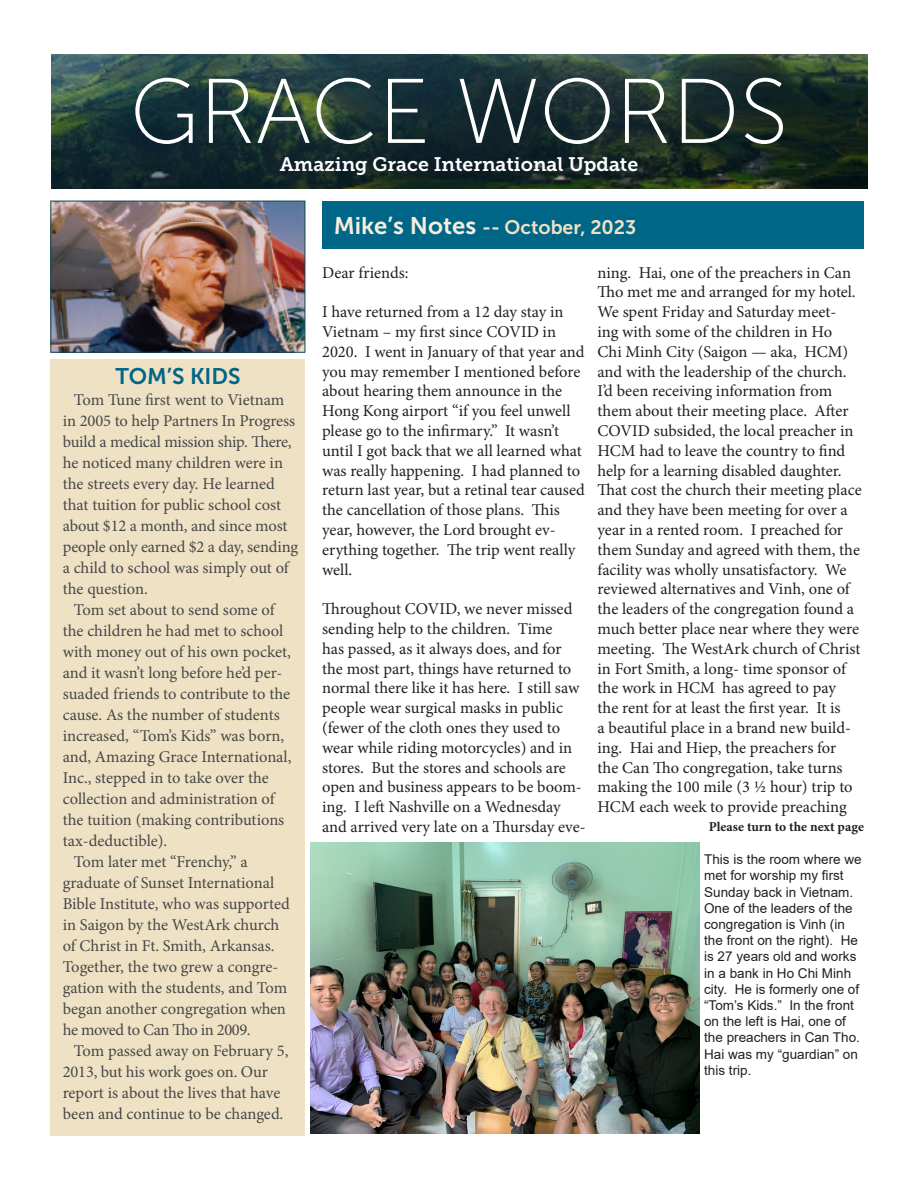
<style>
.page{position:relative;width:918px;height:1188px;background:#fff}
.page>*{position:absolute;margin:0;border:0;box-sizing:border-box;transform-origin:0 0}
.t1{font:91.5px "Museo Sans 100";color:#fff}
.t2{font:22.5px "Museo Sans 700";color:#006687}
.t3{font:19.5px "Museo Slab 700";color:#fff}
.t4{font:19.5px "Museo Sans 700";color:#efe2c4}
.t5{font:16.5px/19.8px "Minion Pro";letter-spacing:-.005em;color:#231f20}
.t6{font:16.5px/21px "Minion Pro";letter-spacing:-.005em;color:#464748}
.t7{font:16.5px "Minion Pro";letter-spacing:-.025em;color:#464748}
.t8{font:13.5px/16.2px "Arial";color:#231f20}
.t9{font:700 13.5px "Minion Pro";color:#231f20}
.s1{font-size:24px;color:#f6eedc}
</style>
<div class="page">
<div style="left:51px;top:360px;width:254px;height:776px;background:#efe2c4"></div>
<img style="left:51px;top:54px;width:816px;height:135px">
<img style="left:53px;top:203px;width:250px;height:147px">
<div style="left:51px;top:201px;width:254px;height:151px;border:1px solid #12474d"></div>
<div style="left:322px;top:201px;width:542px;height:47px;background:#006687"></div>
<img style="left:310px;top:842px;width:389px;height:292px">
<p class="t1" style="left:130px;top:63px;width:660px">GRACE WORDS</p>
<p class="t3" style="left:280px;top:153px;width:360px">Amazing Grace International Update</p>
<p class="t2" style="left:116px;top:364px;width:127px">TOM’S KIDS</p>
<p class="t6" style="left:63px;top:389px;width:237px;text-indent:11px">Tom Tune first went to Vietnam in 2005 to help Partners In Progress build a medical mission ship. There, he noticed many children were in the streets every day. He learned that tuition for public school cost about $12 a month, and since most people only earned $2 a day, sending a child to school was simply out of the question.</p>
<p class="t6" style="left:74px;top:599px;width:202px">Tom set about to send some of</p>
<p class="t6" style="left:63px;top:620px;width:222px">the children he had met to school</p>
<p class="t6" style="left:63px;top:641px;width:230px">with money out of his own pocket,</p>
<p class="t6" style="left:63px;top:662px;width:221px">and it wasn’t long before he’d per-</p>
<p class="t6" style="left:63px;top:683px;width:229px">suaded friends to contribute to the</p>
<p class="t6" style="left:63px;top:704px;width:219px">cause. As the number of students</p>
<p class="t6" style="left:63px;top:725px;width:223px">increased, “Tom’s Kids” was born,</p>
<p class="t6" style="left:63px;top:746px;width:230px">and, Amazing Grace International,</p>
<p class="t6" style="left:63px;top:767px;width:208px">Inc., stepped in to take over the</p>
<p class="t6" style="left:63px;top:788px;width:213px">collection and administration of</p>
<p class="t6" style="left:63px;top:809px;width:223px">the tuition (making contributions</p>
<p class="t6" style="left:63px;top:830px;width:106px">tax-deductible).</p>
<p class="t6" style="left:74px;top:851px;width:175px">Tom later met “Frenchy,” a</p>
<p class="t6" style="left:63px;top:872px;width:213px">graduate of Sunset International</p>
<p class="t6" style="left:63px;top:893px;width:229px">Bible Institute, who was supported</p>
<p class="t6" style="left:63px;top:914px;width:218px">in Saigon by the WestArk church</p>
<p class="t6" style="left:63px;top:935px;width:213px">of Christ in Ft. Smith, Arkansas.</p>
<p class="t6" style="left:63px;top:956px;width:217px">Together, the two grew a congre-</p>
<p class="t6" style="left:63px;top:977px;width:226px">gation with the students, and Tom</p>
<p class="t6" style="left:63px;top:998px;width:225px">began another congregation when</p>
<p class="t7" style="left:63px;top:1019px;width:189px">he moved to Can Tho in 2009.</p>
<p class="t6" style="left:74px;top:1040px;width:216px">Tom passed away on February 5,</p>
<p class="t6" style="left:63px;top:1061px;width:207px">2013, but his work goes on. Our</p>
<p class="t6" style="left:63px;top:1082px;width:219px">report is about the lives that have</p>
<p class="t6" style="left:63px;top:1103px;width:222px">been and continue to be changed.</p>
<p class="t4" style="left:334px;top:216px;width:304px"><span class="s1">Mike’s Notes</span> -- October, 2023</p>
<p class="t5" style="left:322px;top:263px;width:88px">Dear friends:</p>
<p class="t5" style="left:322px;top:302px;width:264px">I have returned from a 12 day stay in Vietnam – my first since COVID in 2020. I went in January of that year and you may remember I mentioned before about hearing them announce in the Hong Kong airport “if you feel unwell please go to the infirmary.” It wasn’t until I got back that we all learned what was really happening. I had planned to return last year, but a retinal tear caused the cancellation of those plans. This year, however, the Lord brought ev&shy;erything together. The trip went really well.</p>
<p class="t5" style="left:322px;top:599px;width:265px">Throughout COVID, we never missed sending help to the children. Time<br>has passed, as it always does, and for the most part, things have returned to normal there like it has here. I still saw people wear surgical masks in public (fewer of the cloth ones they used to wear while riding motorcycles) and in stores. But the stores and schools are open and business appears to be boom&shy;ing. I left Nashville on a Wednesday and arrived very late on a Thursday eve-</p>
<p class="t5" style="left:597px;top:263px;width:266px">ning. Hai, one of the preachers in Can Tho met me and arranged for my hotel.<br>We spent Friday and Saturday meet-<br>ing with some of the children in Ho<br>Chi Minh City (Saigon — aka, HCM) and with the leadership of the church.<br>I’d been receiving information from them about their meeting place. After COVID subsided, the local preacher in HCM had to leave the country to find help for a learning disabled daughter.<br>That cost the church their meeting place and they have been meeting for over a year in a rented room. I preached for them Sunday and agreed with them, the facility was wholly unsatisfactory. We reviewed alternatives and Vinh, one of the leaders of the congregation found a much better place near where they were meeting. The WestArk church of Christ in Fort Smith, a long- time sponsor of the work in HCM has agreed to pay<br>the rent for at least the first year. It is<br>a beautiful place in a brand new build&shy;ing. Hai and Hiep, the preachers for<br>the Can Tho congregation, take turns making the 100 mile (3 ½ hour) trip to HCM each week to provide preaching</p>
<p class="t8" style="left:704px;top:851px;width:159px">This is the room where we met for worship my first<br>Sunday back in Vietnam.<br>One of the leaders of the congregation is Vinh (in the front on the right). He is 27 years old and works in a bank in Ho Chi Minh city. He is formerly one of “Tom’s Kids.” In the front on the left is Hai, one of the preachers in Can Tho.<br>Hai was my “guardian” on this trip.</p>
<p class="t9" style="left:709px;top:817px;width:157px">Please turn to the next page</p>
</div>
